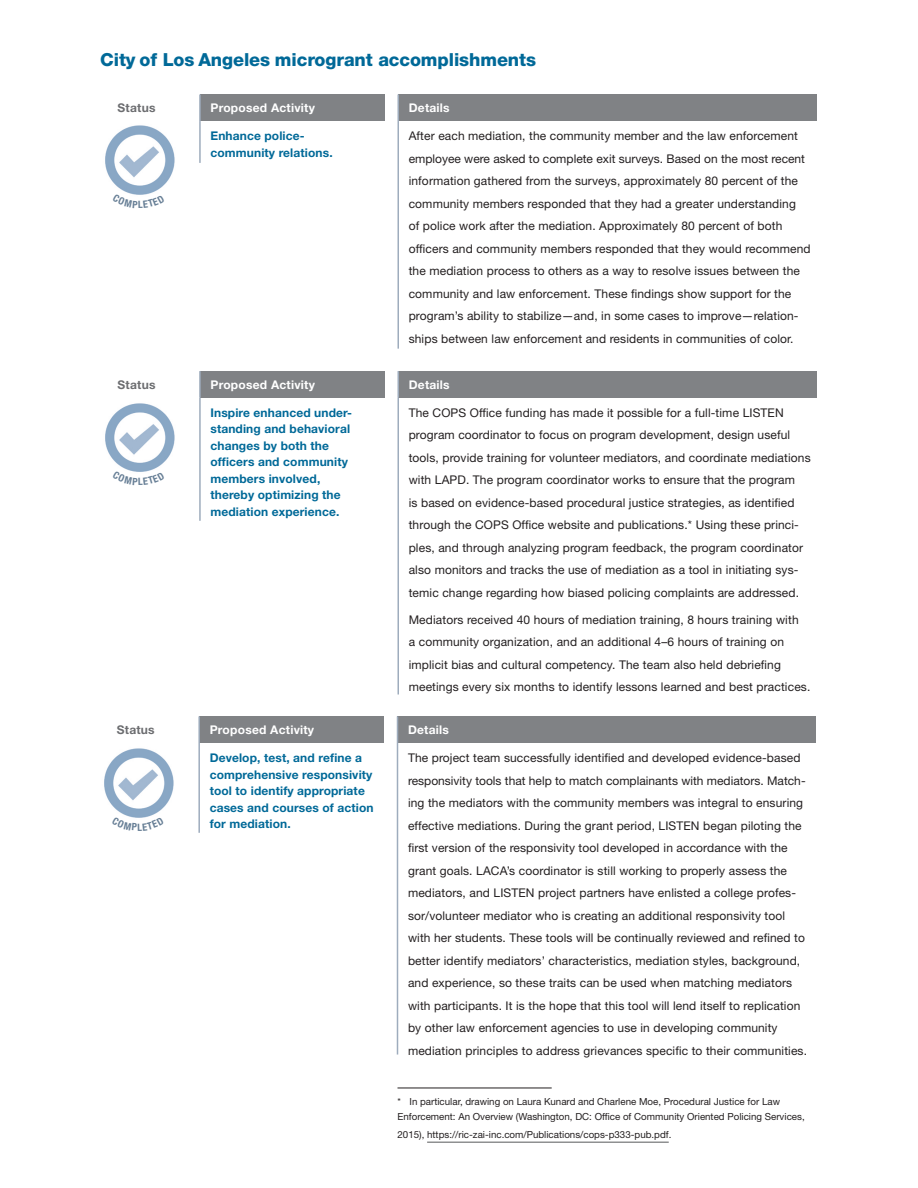
<style>
.page{position:relative;width:918px;height:1188px;background:#fff}
.page>*{position:absolute;margin:0;border:0;box-sizing:border-box;transform-origin:0 0}
.t1{font:800 18px "Helvetica Neue LT Std";letter-spacing:-.005em;color:#006998}
.t2{font:12px/22.5px "Helvetica Neue LT Std";letter-spacing:.01em;color:#231f20}
.t3{font:700 12px/16.5px "Helvetica Neue LT Std";letter-spacing:.01em;color:#006998}
.t4{font:700 12px "Helvetica Neue LT Std";letter-spacing:.02em;color:#fff}
.t5{font:700 12px "Helvetica Neue LT Std";letter-spacing:.02em;color:#6c6d70}
.t6{font:9.75px/15px "Helvetica Neue LT Std";color:#231f20}
</style>
<div class="page">
<div style="left:398px;top:94px;width:419px;height:27px;background:#808285"></div>
<hr style="left:398px;top:121px;width:1px;height:228px;background:#9eacbd">
<svg style="left:398px;top:94px;width:1px;height:27px"></svg>
<div style="left:200px;top:94px;width:185px;height:27px;background:#808285"></div>
<hr style="left:199px;top:121px;width:2px;height:42px;background:#9eacbd">
<hr style="left:199px;top:94px;width:2px;height:27px;background:#9eacbd">
<div style="left:398px;top:371px;width:419px;height:27px;background:#808285"></div>
<hr style="left:398px;top:398px;width:1px;height:296px;background:#9eacbd">
<svg style="left:398px;top:371px;width:1px;height:27px"></svg>
<div style="left:200px;top:371px;width:185px;height:27px;background:#808285"></div>
<hr style="left:199px;top:398px;width:2px;height:123px;background:#9eacbd">
<hr style="left:199px;top:371px;width:2px;height:27px;background:#9eacbd">
<img style="left:105px;top:403px;width:70px;height:68px">
<img style="left:105px;top:125px;width:70px;height:69px">
<div style="left:398px;top:716px;width:418px;height:27px;background:#808285"></div>
<hr style="left:397px;top:743px;width:1px;height:312px;background:#9eacbd">
<svg style="left:397px;top:716px;width:1px;height:27px"></svg>
<div style="left:199px;top:716px;width:185px;height:27px;background:#808285"></div>
<hr style="left:198px;top:743px;width:2px;height:90px;background:#9eacbd">
<hr style="left:198px;top:716px;width:2px;height:27px;background:#9eacbd">
<img style="left:104px;top:748px;width:70px;height:69px">
<hr style="left:398px;top:1088px;width:154px;height:1px;background:#231f20">
<hr style="left:427px;top:1142px;width:242px;height:1px;background:#57585a">
<svg style="left:132px;top:471px;width:16px;height:1px"></svg>
<svg style="left:132px;top:194px;width:15px;height:1px"></svg>
<svg style="left:131px;top:817px;width:15px;height:1px"></svg>
<h3 class="t1" style="left:100px;top:49px;width:437px">City of Los Angeles microgrant accomplishments</h3>
<p class="t5" style="left:118px;top:100px;width:39px">Status</p>
<p class="t4" style="left:210px;top:100px;width:106px">Proposed Activity</p>
<p class="t3" style="left:210px;top:127px;width:124px">Enhance police&shy;community relations.</p>
<p class="t4" style="left:409px;top:100px;width:42px">Details</p>
<p class="t2" style="left:409px;top:124px;width:403px">After each mediation, the community member and the law enforcement employee were asked to complete exit surveys. Based on the most recent information gathered from the surveys, approximately 80 percent of the community members responded that they had a greater understanding<br>of police work after the mediation. Approximately 80 percent of both officers and community members responded that they would recommend the mediation process to others as a way to resolve issues between the community and law enforcement. These findings show support for the program’s ability to stabilize—and, in some cases to improve—relation&shy;ships between law enforcement and residents in communities of color.</p>
<p class="t5" style="left:118px;top:377px;width:39px">Status</p>
<p class="t4" style="left:210px;top:377px;width:106px">Proposed Activity</p>
<p class="t3" style="left:210px;top:404px;width:143px">Inspire enhanced under&shy;standing and behavioral changes by both the officers and community members involved, thereby optimizing the mediation experience.</p>
<p class="t4" style="left:409px;top:377px;width:42px">Details</p>
<p class="t2" style="left:409px;top:401px;width:403px">The COPS Office funding has made it possible for a full-time LISTEN program coordinator to focus on program development, design useful tools, provide training for volunteer mediators, and coordinate mediations with LAPD. The program coordinator works to ensure that the program<br>is based on evidence-based procedural justice strategies, as identified through the COPS Office website and publications.* Using these princi&shy;ples, and through analyzing program feedback, the program coordinator also monitors and tracks the use of mediation as a tool in initiating sys&shy;temic change regarding how biased policing complaints are addressed.</p>
<p class="t2" style="left:409px;top:608px;width:403px">Mediators received 40 hours of mediation training, 8 hours training with<br>a community organization, and an additional 4–6 hours of training on implicit bias and cultural competency. The team also held debriefing meetings every six months to identify lessons learned and best practices.</p>
<p class="t5" style="left:117px;top:722px;width:39px">Status</p>
<p class="t4" style="left:210px;top:722px;width:106px">Proposed Activity</p>
<p class="t3" style="left:210px;top:749px;width:166px">Develop, test, and refine a comprehensive responsivity tool to identify appropriate cases and courses of action for mediation.</p>
<p class="t4" style="left:408px;top:722px;width:42px">Details</p>
<p class="t2" style="left:408px;top:746px;width:401px">The project team successfully identified and developed evidence-based responsivity tools that help to match complainants with mediators. Match&shy;ing the mediators with the community members was integral to ensuring effective mediations. During the grant period, LISTEN began piloting the first version of the responsivity tool developed in accordance with the grant goals. LACA’s coordinator is still working to properly assess the mediators, and LISTEN project partners have enlisted a college profes&shy;sor/volunteer mediator who is creating an additional responsivity tool with her students. These tools will be continually reviewed and refined to better identify mediators’ characteristics, mediation styles, background, and experience, so these traits can be used when matching mediators with participants. It is the hope that this tool will lend itself to replication by other law enforcement agencies to use in developing community mediation principles to address grievances specific to their communities.</p>
<p class="t6" style="left:398px;top:1094px;width:409px">* In particular, drawing on Laura Kunard and Charlene Moe, Procedural Justice for Law<br>Enforcement: An Overview (Washington, DC: Office of Community Oriented Policing Services,</p>
<p class="t6" style="left:398px;top:1127px;width:275px">2015), https://ric-zai-inc.com/Publications/cops-p333-pub.pdf.</p>
</div>
